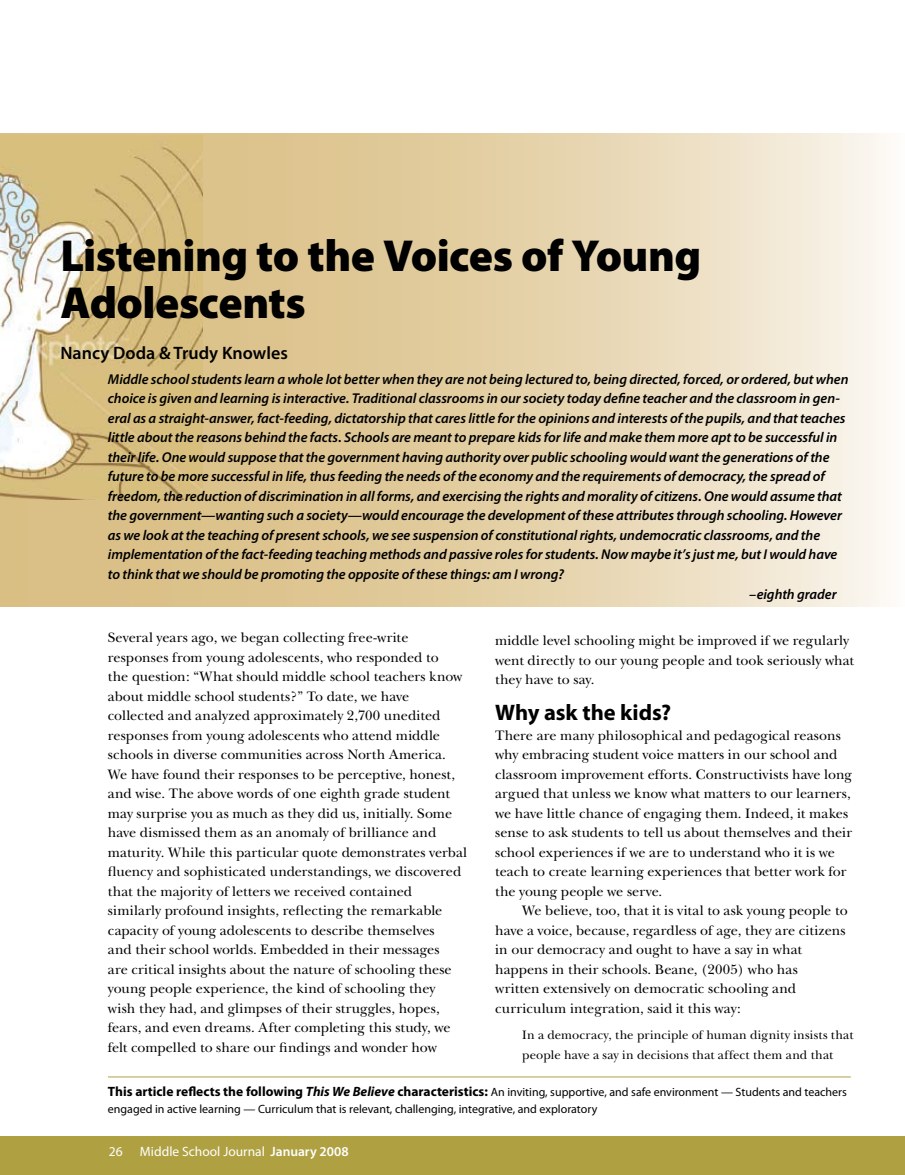
<style>
.page{position:relative;width:905px;height:1175px;background:#fff}
.page>*{position:absolute;margin:0;border:0;box-sizing:border-box;transform-origin:0 0}
.t1{font:900 45px/46.5px "Myriad Pro";letter-spacing:-.015em;color:#000}
.t2{font:700 22.5px "Myriad Pro";letter-spacing:-.005em;color:#000}
.t3{font:600 18px "Myriad Pro";color:#000}
.t4{font:14.25px/19.5px "New Baskerville";color:#000}
.t5{font:italic 600 14.25px "Myriad Pro";letter-spacing:-.005em;color:#000}
.t6{font:13.5px "Myriad Pro";color:#fff}
.t7{font:12.75px/19.5px "New Baskerville";letter-spacing:.01em;color:#000}
.t8{font:12px/16.5px "Myriad Pro";color:#000}
.s1{font-weight:700;font-size:13.5px}
.s2{font-weight:700;font-style:italic;font-size:13.5px}
.s3{font-weight:600}
</style>
<div class="page">
<hr style="left:904px;top:1135px;width:1px;height:39px;background:#afa142">
<svg style="left:0;top:134px;width:887px;height:472px;background:#e6d4af"></svg>
<div style="left:0;top:1136px;width:904px;height:38px;background:#afa142"></div>
<img style="left:0;top:135px;width:202px;height:365px">
<hr style="left:108px;top:1076px;width:742px;height:1px;background:#afa142">
<h1 class="t1" style="left:60px;top:231px;width:642px">Listening to the Voices of Young<br>Adolescents</h1>
<p class="t3" style="left:60px;top:341px;width:229px">Nancy Doda &amp; Trudy Knowles</p>
<p class="t5" style="left:108px;top:370px;width:742px">Middle school students learn a whole lot better when they are not being lectured to, being directed, forced, or ordered, but when</p>
<p class="t5" style="left:108px;top:389px;width:733px">choice is given and learning is interactive. Traditional classrooms in our society today define teacher and the classroom in gen-</p>
<p class="t5" style="left:108px;top:409px;width:739px">eral as a straight-answer, fact-feeding, dictatorship that cares little for the opinions and interests of the pupils, and that teaches</p>
<p class="t5" style="left:108px;top:428px;width:731px">little about the reasons behind the facts. Schools are meant to prepare kids for life and make them more apt to be successful in</p>
<p class="t5" style="left:108px;top:448px;width:723px">their life. One would suppose that the government having authority over public schooling would want the generations of the</p>
<p class="t5" style="left:108px;top:467px;width:718px">future to be more successful in life, thus feeding the needs of the economy and the requirements of democracy, the spread of</p>
<p class="t5" style="left:108px;top:487px;width:735px">freedom, the reduction of discrimination in all forms, and exercising the rights and morality of citizens. One would assume that</p>
<p class="t5" style="left:108px;top:506px;width:735px">the government—wanting such a society—would encourage the development of these attributes through schooling. However</p>
<p class="t5" style="left:108px;top:526px;width:713px">as we look at the teaching of present schools, we see suspension of constitutional rights, undemocratic classrooms, and the</p>
<p class="t5" style="left:108px;top:545px;width:731px">implementation of the fact-feeding teaching methods and passive roles for students. Now maybe it’s just me, but I would have</p>
<p class="t5" style="left:108px;top:565px;width:457px">to think that we should be promoting the opposite of these things: am I wrong?</p>
<p class="t5" style="left:749px;top:584px;width:89px">–eighth grader</p>
<p class="t4" style="left:108px;top:627px;width:361px">Several years ago, we began collecting free-write responses from young adolescents, who responded to<br>the question: “What should middle school teachers know about middle school students?” To date, we have collected and analyzed approximately 2,700 unedited responses from young adolescents who attend middle schools in diverse communities across North America.<br>We have found their responses to be perceptive, honest, and wise. The above words of one eighth grade student may surprise you as much as they did us, initially. Some have dismissed them as an anomaly of brilliance and maturity. While this particular quote demonstrates verbal fluency and sophisticated understandings, we discovered that the majority of letters we received contained similarly profound insights, reflecting the remarkable capacity of young adolescents to describe themselves<br>and their school worlds. Embedded in their messages<br>are critical insights about the nature of schooling these young people experience, the kind of schooling they<br>wish they had, and glimpses of their struggles, hopes, fears, and even dreams. After completing this study, we felt compelled to share our findings and wonder how</p>
<p class="t4" style="left:495px;top:631px;width:360px">middle level schooling might be improved if we regularly went directly to our young people and took seriously what they have to say.</p>
<h2 class="t2" style="left:495px;top:698px;width:177px">Why ask the kids?</h2>
<p class="t4" style="left:495px;top:725px;width:358px">There are many philosophical and pedagogical reasons why embracing student voice matters in our school and classroom improvement efforts. Constructivists have long argued that unless we know what matters to our learners, we have little chance of engaging them. Indeed, it makes sense to ask students to tell us about themselves and their school experiences if we are to understand who it is we teach to create learning experiences that better work for the young people we serve.</p>
<p class="t4" style="left:495px;top:901px;width:354px;text-indent:27px">We believe, too, that it is vital to ask young people to have a voice, because, regardless of age, they are citizens in our democracy and ought to have a say in what happens in their schools. Beane, (2005) who has<br>written extensively on democratic schooling and curriculum integration, said it this way:</p>
<p class="t7" style="left:522px;top:1025px;width:333px">In a democracy, the principle of human dignity insists that people have a say in decisions that affect them and that</p>
<p class="t8" style="left:108px;top:1083px;width:740px"><span class="s1">This article reflects the following</span> <span class="s2">This We Believe</span> <span class="s1">characteristics:</span> An inviting, supportive, and safe environment — Students and teachers engaged in active learning — Curriculum that is relevant, challenging, integrative, and exploratory</p>
<p class="t6" style="left:109px;top:1143px;width:14px">26</p>
<p class="t6" style="left:140px;top:1143px;width:210px">Middle School Journal <span class="s3">January 2008</span></p>
</div>
